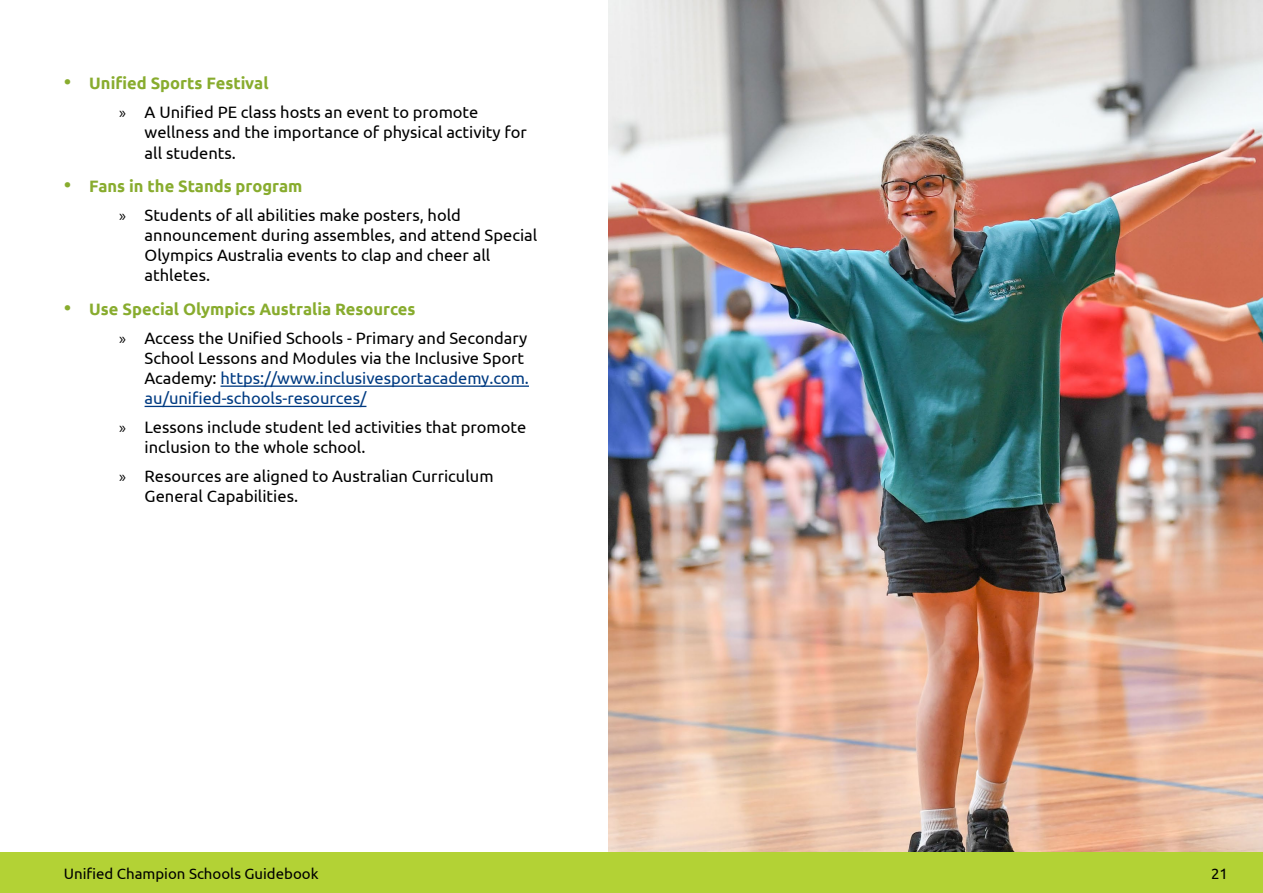
<style>
.page{position:relative;width:1263px;height:893px;background:#fff}
.page>*{position:absolute;margin:0;border:0;box-sizing:border-box;transform-origin:0 0}
.t1{font:16.5px/20.2px "Ubuntu";color:#000}
.t2{font:16.5px/20.2px "Ubuntu";color:#013b82}
.t3{font:15px "Ubuntu";color:#000}
.s1{font-size:21px;color:#88ac2e}
.s2{font-weight:700;color:#88ac2e}
.s3{font-family:"Myriad Pro"}
.s4{color:#000}
</style>
<div class="page">
<div style="left:0;top:852px;width:1263px;height:41px;background:#b3d235"></div>
<img style="left:609px;top:0;width:654px;height:852px">
<hr style="left:220px;top:385px;width:309px;height:2px;background:#013b82">
<hr style="left:145px;top:406px;width:221px;height:1px;background:#013b82">
<p class="t1" style="left:119px;top:69px;width:361px;line-height:28.8px;text-indent:-55px"><span class="s1">•</span> <span class="s2">Unified Sports Festival<br></span><span class="s3">»</span> A Unified PE class hosts an event to promote</p>
<p class="t1" style="left:145px;top:122px;width:384px">wellness and the importance of physical activity for all students.</p>
<p class="t1" style="left:119px;top:171px;width:343px;line-height:28.8px;text-indent:-55px"><span class="s1">•</span> <span class="s2">Fans in the Stands program<br></span><span class="s3">»</span> Students of all abilities make posters, hold</p>
<p class="t1" style="left:145px;top:224px;width:394px">announcement during assembles, and attend Special<br>Olympics Australia events to clap and cheer all athletes.</p>
<p class="t1" style="left:119px;top:294px;width:410px;line-height:28.8px;text-indent:-55px"><span class="s1">•</span> <span class="s2">Use Special Olympics Australia Resources<br></span><span class="s3">»</span> Access the Unified Schools - Primary and Secondary</p>
<p class="t2" style="left:145px;top:347px;width:386px"><span class="s4">School Lessons and Modules via the Inclusive Sport<br>Academy:</span> https://www.inclusivesportacademy.com. au/unified-schools-resources/</p>
<p class="t1" style="left:145px;top:417px;width:383px;text-indent:-26px"><span class="s3">»</span> Lessons include student led activities that promote inclusion to the whole school.</p>
<p class="t1" style="left:145px;top:466px;width:350px;text-indent:-26px"><span class="s3">»</span> Resources are aligned to Australian Curriculum<br>General Capabilities.</p>
<p class="t3" style="left:64px;top:864px;width:256px">Unified Champion Schools Guidebook</p>
<p class="t3" style="left:1211px;top:864px;width:18px">21</p>
</div>
